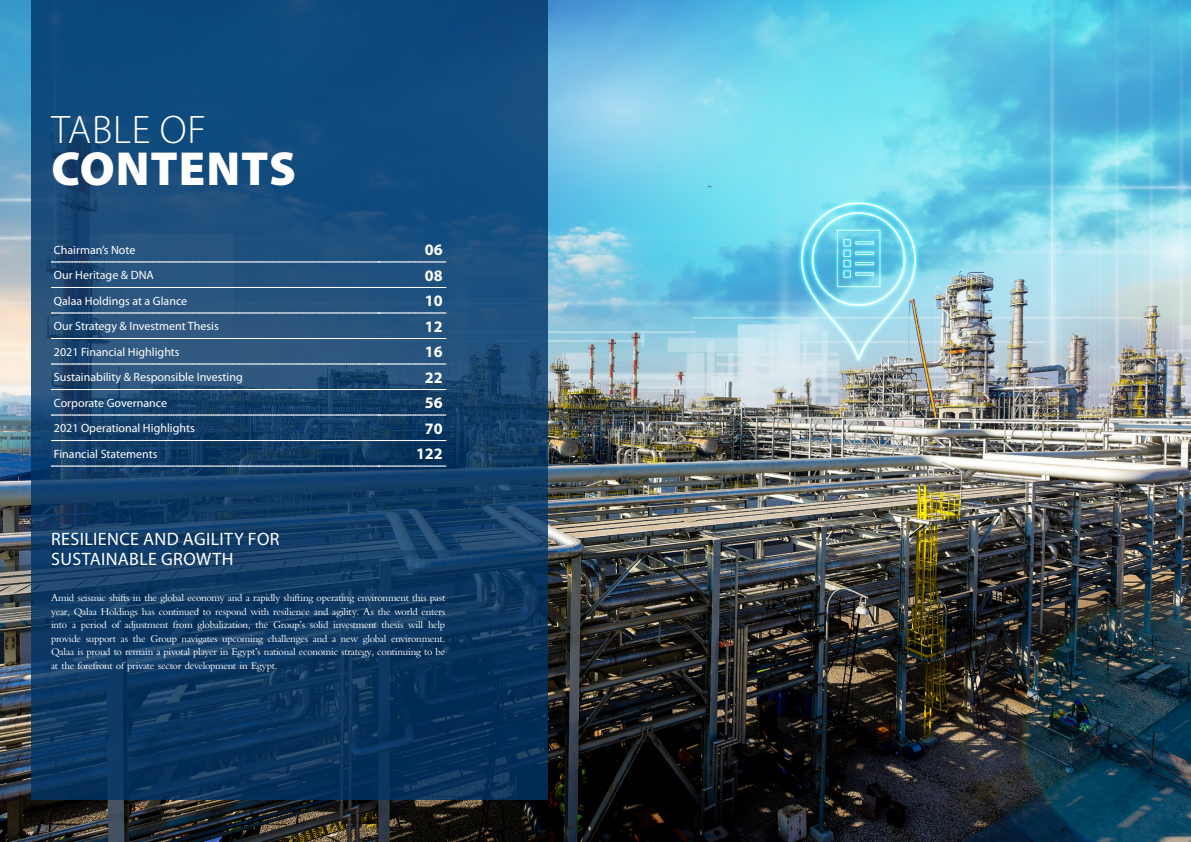
<style>
.page{position:relative;width:1191px;height:842px;background:#fff}
.page>*{position:absolute;margin:0;border:0;box-sizing:border-box;transform-origin:0 0}
.t1{font:900 48px "Myriad Pro";letter-spacing:.02em;color:#fff}
.t2{font:300 40px "Myriad Pro";letter-spacing:.02em;color:#fff}
.t3{font:18px/20px "Myriad Pro";letter-spacing:.02em;color:#fff}
.t4{font:700 16px "Myriad Pro";color:#fff}
.t5{font:12px "Myriad Pro";color:#fff}
.t6{font:10px/13.5px "Bergamo Std";letter-spacing:-.03em;color:#fff;text-align:justify}
</style>
<div class="page">
<img style="left:0;top:0;width:1191px;height:842px">
<svg style="left:31px;top:0;width:516px;height:799px;background:#14436f"></svg>
<svg style="left:51px;top:262px;width:395px;height:1px"></svg>
<svg style="left:51px;top:287px;width:395px;height:1px"></svg>
<svg style="left:51px;top:313px;width:395px;height:1px"></svg>
<svg style="left:51px;top:338px;width:395px;height:1px"></svg>
<svg style="left:51px;top:364px;width:395px;height:1px"></svg>
<svg style="left:51px;top:389px;width:395px;height:1px"></svg>
<svg style="left:51px;top:415px;width:395px;height:1px"></svg>
<svg style="left:51px;top:440px;width:395px;height:1px"></svg>
<svg style="left:51px;top:466px;width:395px;height:1px"></svg>
<h2 class="t2" style="left:51px;top:106px;width:156px">TABLE OF</h2>
<h1 class="t1" style="left:52px;top:137px;width:246px">CONTENTS</h1>
<p class="t5" style="left:54px;top:242px;width:83px">Chairman’s Note</p>
<h3 class="t4" style="left:425px;top:239px;width:19px">06</h3>
<p class="t5" style="left:54px;top:268px;width:102px">Our Heritage &amp; DNA</p>
<h3 class="t4" style="left:425px;top:265px;width:19px">08</h3>
<p class="t5" style="left:54px;top:293px;width:135px">Qalaa Holdings at a Glance</p>
<h3 class="t4" style="left:425px;top:290px;width:19px">10</h3>
<p class="t5" style="left:54px;top:319px;width:166px">Our Strategy &amp; Investment Thesis</p>
<h3 class="t4" style="left:425px;top:316px;width:19px">12</h3>
<p class="t5" style="left:54px;top:344px;width:127px">2021 Financial Highlights</p>
<h3 class="t4" style="left:425px;top:341px;width:19px">16</h3>
<p class="t5" style="left:54px;top:370px;width:190px">Sustainability &amp; Responsible Investing</p>
<h3 class="t4" style="left:425px;top:367px;width:19px">22</h3>
<p class="t5" style="left:54px;top:395px;width:115px">Corporate Governance</p>
<h3 class="t4" style="left:425px;top:392px;width:19px">56</h3>
<p class="t5" style="left:54px;top:421px;width:142px">2021 Operational Highlights</p>
<h3 class="t4" style="left:425px;top:418px;width:19px">70</h3>
<p class="t5" style="left:54px;top:446px;width:105px">Financial Statements</p>
<h3 class="t4" style="left:416px;top:443px;width:28px">122</h3>
<h3 class="t3" style="left:51px;top:528px;width:230px">RESILIENCE AND AGILITY FOR<br>SUSTAINABLE GROWTH</h3>
<p class="t6" style="left:51px;top:591px;width:396px">Amid seismic shifts in the global economy and a rapidly shifting operating environment this past year, Qalaa Holdings has continued to respond with resilience and agility. As the world enters into a period of adjustment from globalization, the Group’s solid investment thesis will help provide support as the Group navigates upcoming challenges and a new global environment.<br>Qalaa is proud to remain a pivotal player in Egypt’s national economic strategy, continuing to be at the forefront of private sector development in Egypt.</p>
</div>
